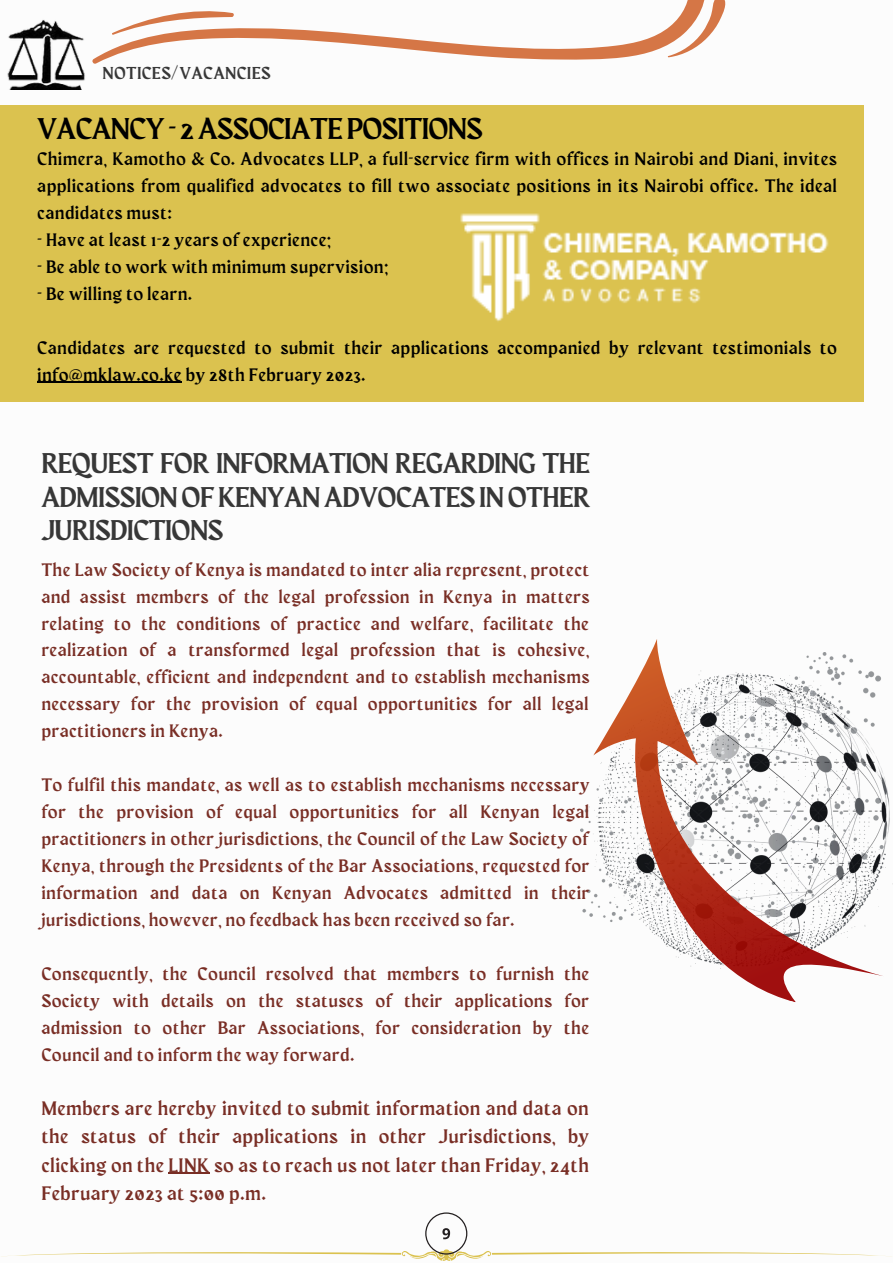
<style>
.page{position:relative;width:893px;height:1264px;background:#fff}
.page>*{position:absolute;margin:0;border:0;box-sizing:border-box;transform-origin:0 0}
.t1{font:30px "Maragsa Display";color:#000}
.t2{font:28.5px/33.8px "Maragsa Display";color:#373737;text-align:justify}
.t3{font:19.5px/28px "Maragsa Display";letter-spacing:.05em;color:#792e25;text-align:justify}
.t4{font:18px/27px "Maragsa Display";letter-spacing:.05em;color:#792e25;text-align:justify}
.t5{font:18px/27px "Maragsa Display";letter-spacing:.05em;color:#000;text-align:justify}
.t6{font:17.25px "Maragsa Display";letter-spacing:.05em;color:#373737}
</style>
<div class="page">
<img style="left:7px;top:19px;width:78px;height:70px">
<svg style="left:92px;top:0;width:633px;height:64px"></svg>
<div style="left:0;top:105px;width:863px;height:296px;background:#dbc24f"></div>
<svg style="left:580px;top:639px;width:310px;height:364px"></svg>
<svg style="left:1px;top:1212px;width:891px;height:49px"></svg>
<hr style="left:169px;top:1172px;width:41px;height:1px;background:#792e25">
<img style="left:460px;top:208px;width:404px;height:117px">
<hr style="left:38px;top:381px;width:144px;height:2px;background:#000">
<p class="t6" style="left:103px;top:65px;width:169px">NOTICES/VACANCIES</p>
<p class="t1" style="left:38px;top:116px;width:446px">VACANCY- 2ASSOCIATE POSITIONS</p>
<p class="t5" style="left:38px;top:146px;width:800px">Chimera, Kamotho &amp; Co. Advocates LLP, a full-service firm with offices in Nairobi and Diani, invites applications from qualified advocates to fill two associate positions in its Nairobi office. The ideal candidates must:</p>
<p class="t5" style="left:38px;top:227px;width:295px">- Have at least 1-2 years of experience;</p>
<p class="t5" style="left:38px;top:254px;width:352px">- Be able to work with minimum supervision;</p>
<p class="t5" style="left:38px;top:281px;width:156px">- Be willing to learn.</p>
<p class="t5" style="left:38px;top:335px;width:800px">Candidates are requested to submit their applications accompanied by relevant testimonials to info@mklaw.co.ke by 28th February 2023.</p>
<p class="t2" style="left:42px;top:448px;width:550px">REQUEST FOR INFORMATION REGARDING THE ADMISSIONOF KENYANADVOCATES INOTHER JURISDICTIONS</p>
<p class="t4" style="left:42px;top:557px;width:549px">The Law Society of Kenya is mandated to inter alia represent, protect and assist members of the legal profession in Kenya in matters relating to the conditions of practice and welfare, facilitate the realization of a transformed legal profession that is cohesive, accountable, efficient and independent and to establish mechanisms necessary for the provision of equal opportunities for all legal practitioners in Kenya.</p>
<p class="t4" style="left:42px;top:773px;width:549px">To fulfil this mandate, as well as to establish mechanisms necessary for the provision of equal opportunities for all Kenyan legal practitioners in other jurisdictions, the Council of the Law Society of Kenya, through the Presidents of the Bar Associations, requested for information and data on Kenyan Advocates admitted in their jurisdictions, however, no feedback has been received so far.</p>
<p class="t4" style="left:42px;top:961px;width:549px">Consequently, the Council resolved that members to furnish the Society with details on the statuses of their applications for admission to other Bar Associations, for consideration by the Council and to inform the way forward.</p>
<p class="t3" style="left:42px;top:1095px;width:549px">Members are hereby invited to submit information and data on the status of their applications in other Jurisdictions, by clicking on the LINK so as to reach us not later than Friday, 24th February 2023 at 5:00 p.m.</p>
</div>
